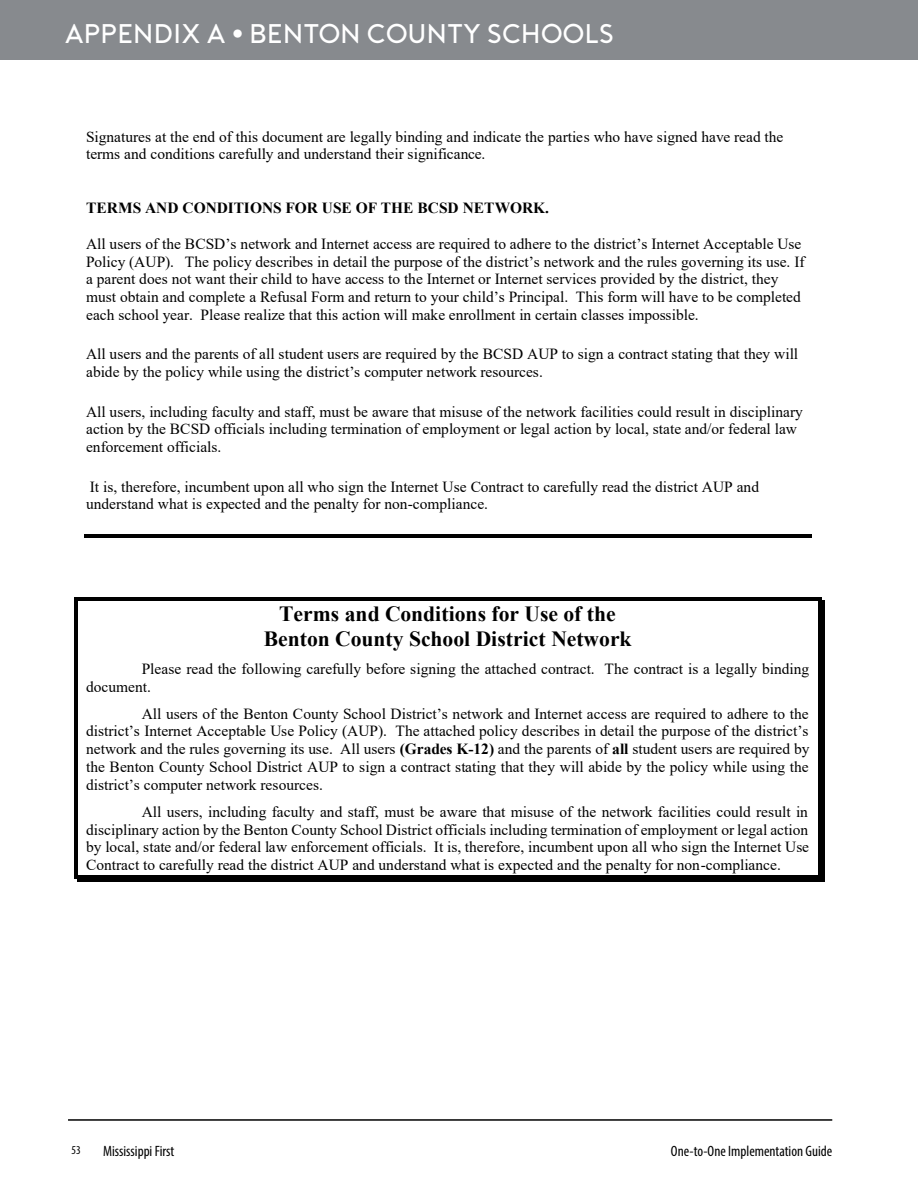
<style>
.page{position:relative;width:918px;height:1188px;background:#fff}
.page>*{position:absolute;margin:0;border:0;box-sizing:border-box;transform-origin:0 0}
.t1{font:300 27px "Porter";color:#fff}
.t2{font:700 21.6px/25px "Times New Roman";color:#000;text-align:center}
.t3{font:15.45px/17.7px "Times New Roman";color:#000}
.t4{font:700 15.45px "Times New Roman";color:#000}
.t5{font:condensed 15px "Myriad Pro";color:#000}
.t6{font:condensed 12px "Myriad Pro";color:#000}
.s1{font-weight:700}
</style>
<div class="page">
<div style="left:0;top:0;width:918px;height:60px;background:#878a8e"></div>
<hr style="left:68px;top:1119px;width:764px;height:2px;background:#000">
<hr style="left:84px;top:534px;width:728px;height:4px;background:#000">
<svg style="left:74px;top:597px;width:4px;height:3px"></svg>
<hr style="left:78px;top:597px;width:740px;height:3px;background:#000">
<hr style="left:74px;top:600px;width:4px;height:26px;background:#000">
<hr style="left:821px;top:600px;width:4px;height:26px;background:#000">
<hr style="left:818px;top:600px;width:3px;height:26px;background:#000">
<hr style="left:74px;top:626px;width:4px;height:34px;background:#000">
<hr style="left:821px;top:626px;width:4px;height:34px;background:#000">
<hr style="left:818px;top:626px;width:3px;height:34px;background:#000">
<hr style="left:74px;top:660px;width:4px;height:17px;background:#000">
<hr style="left:821px;top:660px;width:4px;height:17px;background:#000">
<hr style="left:818px;top:660px;width:3px;height:17px;background:#000">
<hr style="left:74px;top:677px;width:4px;height:27px;background:#000">
<hr style="left:821px;top:677px;width:4px;height:27px;background:#000">
<hr style="left:818px;top:677px;width:3px;height:27px;background:#000">
<hr style="left:74px;top:704px;width:4px;height:18px;background:#000">
<hr style="left:821px;top:704px;width:4px;height:18px;background:#000">
<hr style="left:818px;top:704px;width:3px;height:18px;background:#000">
<hr style="left:74px;top:722px;width:4px;height:18px;background:#000">
<hr style="left:821px;top:722px;width:4px;height:18px;background:#000">
<hr style="left:818px;top:722px;width:3px;height:18px;background:#000">
<hr style="left:74px;top:740px;width:4px;height:18px;background:#000">
<hr style="left:821px;top:740px;width:4px;height:18px;background:#000">
<hr style="left:818px;top:740px;width:3px;height:18px;background:#000">
<hr style="left:74px;top:758px;width:4px;height:17px;background:#000">
<hr style="left:821px;top:758px;width:4px;height:17px;background:#000">
<hr style="left:818px;top:758px;width:3px;height:17px;background:#000">
<hr style="left:74px;top:775px;width:4px;height:27px;background:#000">
<hr style="left:821px;top:775px;width:4px;height:27px;background:#000">
<hr style="left:818px;top:775px;width:3px;height:27px;background:#000">
<hr style="left:74px;top:802px;width:4px;height:18px;background:#000">
<hr style="left:821px;top:802px;width:4px;height:18px;background:#000">
<hr style="left:818px;top:802px;width:3px;height:18px;background:#000">
<hr style="left:74px;top:820px;width:4px;height:18px;background:#000">
<hr style="left:821px;top:820px;width:4px;height:18px;background:#000">
<hr style="left:818px;top:820px;width:3px;height:18px;background:#000">
<hr style="left:74px;top:838px;width:4px;height:18px;background:#000">
<hr style="left:821px;top:838px;width:4px;height:18px;background:#000">
<hr style="left:818px;top:838px;width:3px;height:18px;background:#000">
<svg style="left:74px;top:875px;width:4px;height:4px"></svg>
<hr style="left:78px;top:879px;width:740px;height:3px;background:#000">
<hr style="left:78px;top:875px;width:740px;height:4px;background:#000">
<svg style="left:818px;top:875px;width:7px;height:7px"></svg>
<hr style="left:74px;top:856px;width:4px;height:19px;background:#000">
<hr style="left:821px;top:856px;width:4px;height:19px;background:#000">
<hr style="left:818px;top:856px;width:3px;height:19px;background:#000">
<h1 class="t1" style="left:65px;top:18px;width:551px">APPENDIX A • BENTON COUNTY SCHOOLS</h1>
<p class="t3" style="left:86px;top:127px;width:699px">Signatures at the end of this document are legally binding and indicate the parties who have signed have read the terms and conditions carefully and understand their significance.</p>
<p class="t4" style="left:86px;top:197px;width:465px">TERMS AND CONDITIONS FOR USE OF THE BCSD NETWORK.</p>
<p class="t3" style="left:86px;top:234px;width:720px">All users of the BCSD’s network and Internet access are required to adhere to the district’s Internet Acceptable Use Policy (AUP). The policy describes in detail the purpose of the district’s network and the rules governing its use. If a parent does not want their child to have access to the Internet or Internet services provided by the district, they must obtain and complete a Refusal Form and return to your child’s Principal. This form will have to be completed each school year. Please realize that this action will make enrollment in certain classes impossible.</p>
<p class="t3" style="left:86px;top:345px;width:714px">All users and the parents of all student users are required by the BCSD AUP to sign a contract stating that they will abide by the policy while using the district’s computer network resources.</p>
<p class="t3" style="left:86px;top:402px;width:718px">All users, including faculty and staff, must be aware that misuse of the network facilities could result in disciplinary action by the BCSD officials including termination of employment or legal action by local, state and/or federal law enforcement officials.</p>
<p class="t3" style="left:86px;top:477px;width:674px">It is, therefore, incumbent upon all who sign the Internet Use Contract to carefully read the district AUP and understand what is expected and the penalty for non-compliance.</p>
<h2 class="t2" style="left:264px;top:600px;width:369px">Terms and Conditions for Use of the<br>Benton County School District Network</h2>
<p class="t3" style="left:86px;top:659px;width:725px;text-indent:56px">Please read the following carefully before signing the attached contract. The contract is a legally binding document.</p>
<p class="t3" style="left:86px;top:704px;width:725px;text-align:justify;text-indent:56px">All users of the Benton County School District’s network and Internet access are required to adhere to the district’s Internet Acceptable Use Policy (AUP). The attached policy describes in detail the purpose of the district’s network and the rules governing its use. All users <span class="s1">(Grades K-12)</span> and the parents of <span class="s1">all</span> student users are required by the Benton County School District AUP to sign a contract stating that they will abide by the policy while using the district’s computer network resources.</p>
<p class="t3" style="left:86px;top:802px;width:724px;text-align:justify;text-indent:56px">All users, including faculty and staff, must be aware that misuse of the network facilities could result in disciplinary action by the Benton County School District officials including termination of employment or legal action by local, state and/or federal law enforcement officials. It is, therefore, incumbent upon all who sign the Internet Use Contract to carefully read the district AUP and understand what is expected and the penalty for non-compliance.</p>
<p class="t6" style="left:72px;top:1143px;width:11px">53</p>
<p class="t5" style="left:103px;top:1142px;width:73px">Mississippi First</p>
<p class="t5" style="left:671px;top:1142px;width:163px">One-to-One Implementation Guide</p>
</div>
